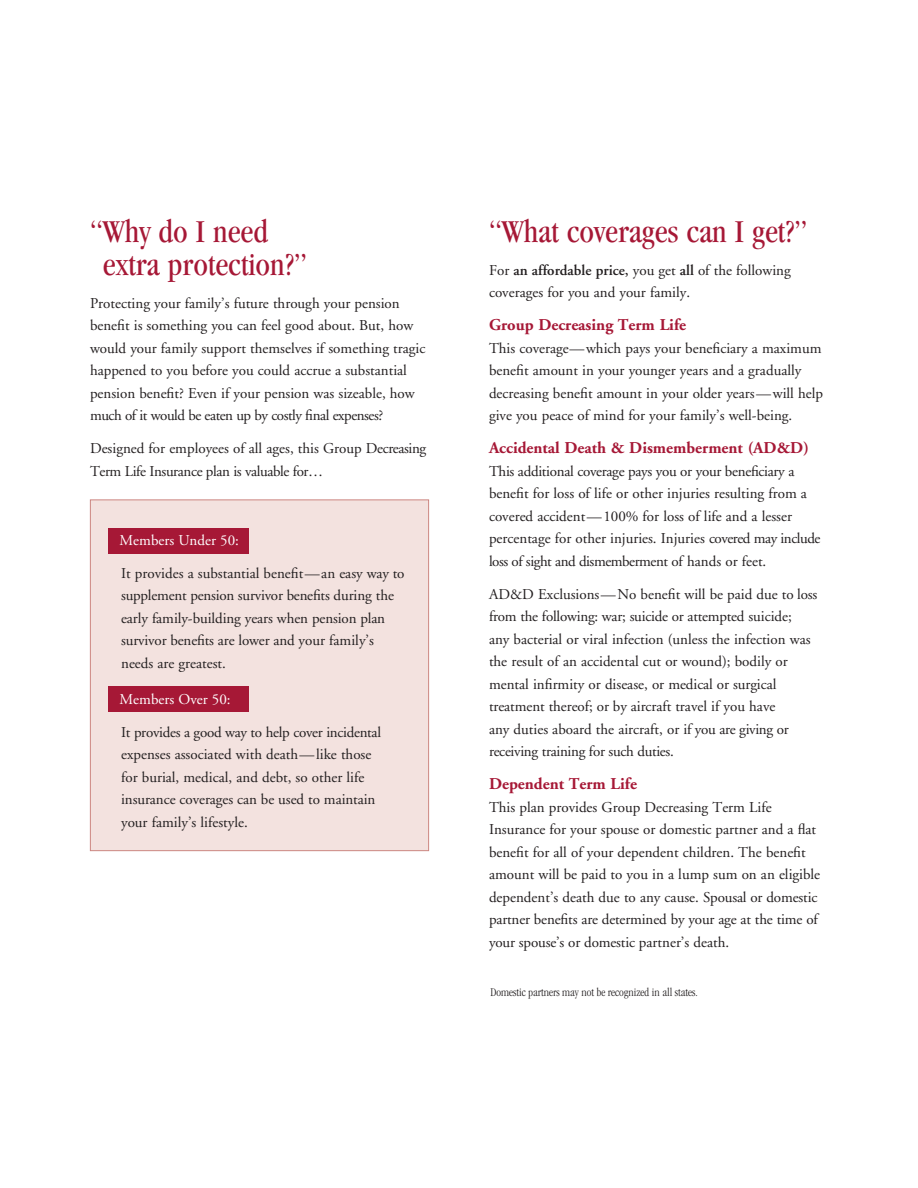
<style>
.page{position:relative;width:918px;height:1188px;background:#fff}
.page>*{position:absolute;margin:0;border:0;box-sizing:border-box;transform-origin:0 0}
.subheads{font:condensed 33px/33px "Garamond";color:#a61836}
.body{font:condensed 33px "Garamond";color:#a61836}
.body-2{font:700 16.5px "Adobe Garamond";color:#a61836}
.body-3{font:15px/22.5px "Adobe Garamond";color:#231f20}
.body-4{font:15px/22.5px "Adobe Garamond";letter-spacing:-.025em;color:#231f20}
.body-5{font:15px "Adobe Garamond";color:#fff}
.footnotes{font:300 condensed 12px "Garamond";color:#231f20}
.s1{font-weight:600}
</style>
<div class="page">
<div style="left:90px;top:500px;width:339px;height:351px;background:#f3e2df;border:1px solid #cc8681"></div>
<div style="left:108px;top:528px;width:140px;height:26px;background:#a61836"></div>
<div style="left:108px;top:686px;width:140px;height:26px;background:#a61836"></div>
<p class="subheads" style="left:103px;top:214px;width:206px;text-indent:-13px">“Why do I need extra protection?”</p>
<p class="body-3" style="left:90px;top:292px;width:337px">Protecting your family’s future through your pension benefit is something you can feel good about. But, how would your family support themselves if something tragic happened to you before you could accrue a substantial pension benefit? Even if your pension was sizeable, how much of it would be eaten up by costly final expenses?</p>
<p class="body-4" style="left:90px;top:438px;width:338px">Designed for employees of all ages, this Group Decreasing<br>Term Life Insurance plan is valuable for…</p>
<p class="body-5" style="left:120px;top:532px;width:121px">Members Under 50:</p>
<p class="body-3" style="left:121px;top:562px;width:285px">It provides a substantial benefit—an easy way to supplement pension survivor benefits during the early family-building years when pension plan survivor benefits are lower and your family’s needs are greatest.</p>
<p class="body-5" style="left:120px;top:691px;width:113px">Members Over 50:</p>
<p class="body-3" style="left:121px;top:721px;width:261px">It provides a good way to help cover incidental expenses associated with death—like those for burial, medical, and debt, so other life insurance coverages can be used to maintain your family’s lifestyle.</p>
<p class="body" style="left:489px;top:213px;width:320px">“What coverages can I get?”</p>
<p class="body-3" style="left:489px;top:259px;width:303px">For <span class="s1">an affordable price,</span> you get <span class="s1">all</span> of the following coverages for you and your family.</p>
<p class="body-2" style="left:489px;top:316px;width:199px">Group Decreasing Term Life</p>
<p class="body-3" style="left:489px;top:337px;width:336px">This coverage—which pays your beneficiary a maximum benefit amount in your younger years and a gradually decreasing benefit amount in your older years—will help give you peace of mind for your family’s well-being.</p>
<p class="body-2" style="left:489px;top:439px;width:322px">Accidental Death &amp; Dismemberment (AD&amp;D)</p>
<p class="body-3" style="left:489px;top:460px;width:333px">This additional coverage pays you or your beneficiary a benefit for loss of life or other injuries resulting from a covered accident—100% for loss of life and a lesser percentage for other injuries. Injuries covered may include loss of sight and dismemberment of hands or feet.</p>
<p class="body-3" style="left:489px;top:583px;width:330px">AD&amp;D Exclusions—No benefit will be paid due to loss from the following: war; suicide or attempted suicide;<br>any bacterial or viral infection (unless the infection was the result of an accidental cut or wound); bodily or mental infirmity or disease, or medical or surgical treatment thereof; or by aircraft travel if you have<br>any duties aboard the aircraft, or if you are giving or receiving training for such duties.</p>
<p class="body-2" style="left:489px;top:775px;width:150px">Dependent Term Life</p>
<p class="body-3" style="left:489px;top:796px;width:333px">This plan provides Group Decreasing Term Life Insurance for your spouse or domestic partner and a flat benefit for all of your dependent children. The benefit amount will be paid to you in a lump sum on an eligible dependent’s death due to any cause. Spousal or domestic partner benefits are determined by your age at the time of your spouse’s or domestic partner’s death.</p>
<p class="footnotes" style="left:490px;top:986px;width:209px">Domestic partners may not be recognized in all states.</p>
</div>
